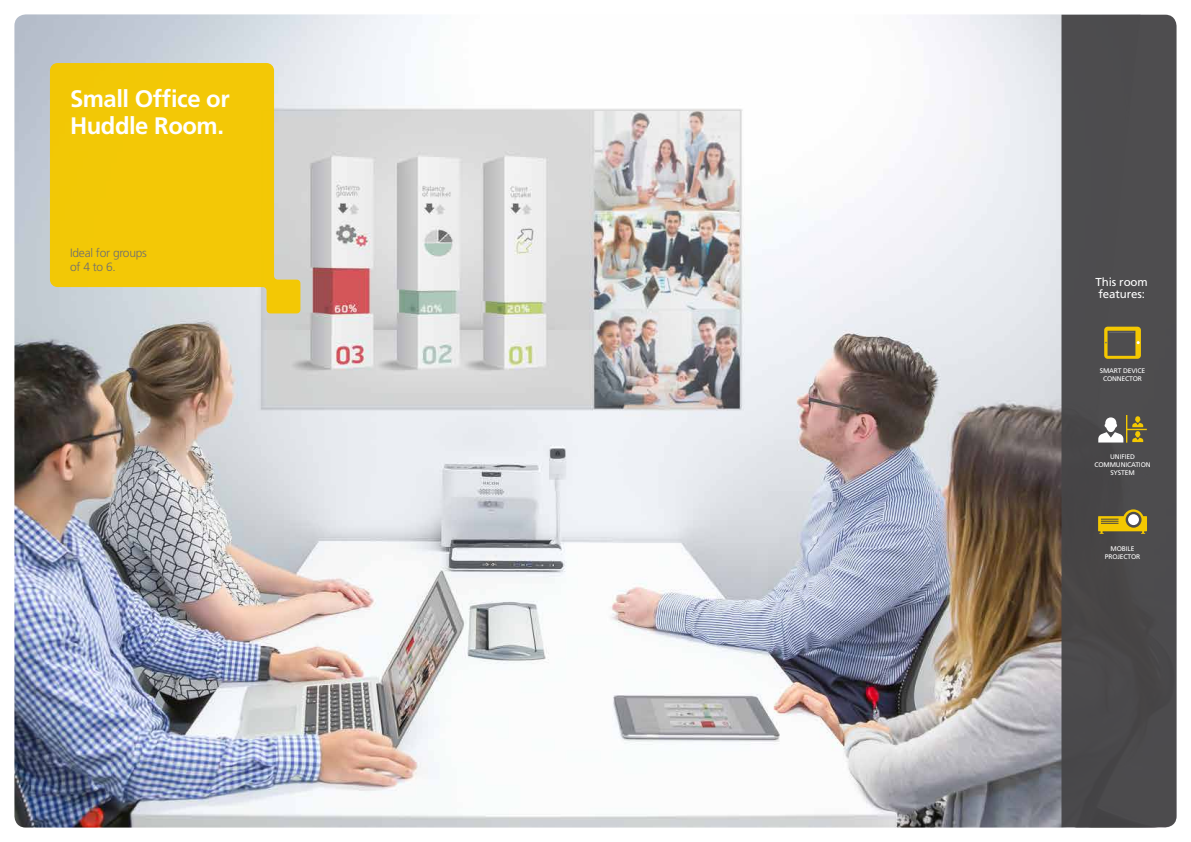
<style>
.page{position:relative;width:1191px;height:842px;background:#fff}
.page>*{position:absolute;margin:0;border:0;box-sizing:border-box;transform-origin:0 0}
.t1{font:700 23.9px/27px "Frutiger";letter-spacing:-.02em;color:#fff}
.t2{font:300 12px/14px "Frutiger CE";letter-spacing:-.02em;color:#6d6e71}
.t3{font:11.5px/12px "Frutiger";letter-spacing:-.01em;color:#fff}
.t4{font:6.7px/8.1px "Frutiger";letter-spacing:-.02em;color:#fff;text-align:center}
</style>
<div class="page">
<img style="left:14px;top:14px;width:1154px;height:813px">
<svg style="left:1061px;top:15px;width:115px;height:812px;background:#4c4a4c"></svg>
<svg style="left:1098px;top:509px;width:49px;height:25px"></svg>
<svg style="left:1098px;top:415px;width:48px;height:28px"></svg>
<svg style="left:50px;top:63px;width:250px;height:250px;background:#edca2b"></svg>
<svg style="left:1104px;top:327px;width:36px;height:32px"></svg>
<h1 class="t1" style="left:70px;top:85px;width:161px">Small Office or<br>Huddle Room.</h1>
<h2 class="t2" style="left:70px;top:245px;width:78px">Ideal for groups of 4 to 6.</h2>
<h3 class="t3" style="left:1095px;top:276px;width:54px">This room features:</h3>
<p class="t4" style="left:1099px;top:366px;width:47px">SMART DEVICE<br>CONNECTOR</p>
<p class="t4" style="left:1094px;top:453px;width:58px">UNIFIED<br>COMMUNICATION<br>SYSTEM</p>
<p class="t4" style="left:1104px;top:544px;width:37px">MOBILE<br>PROJECTOR</p>
</div>
